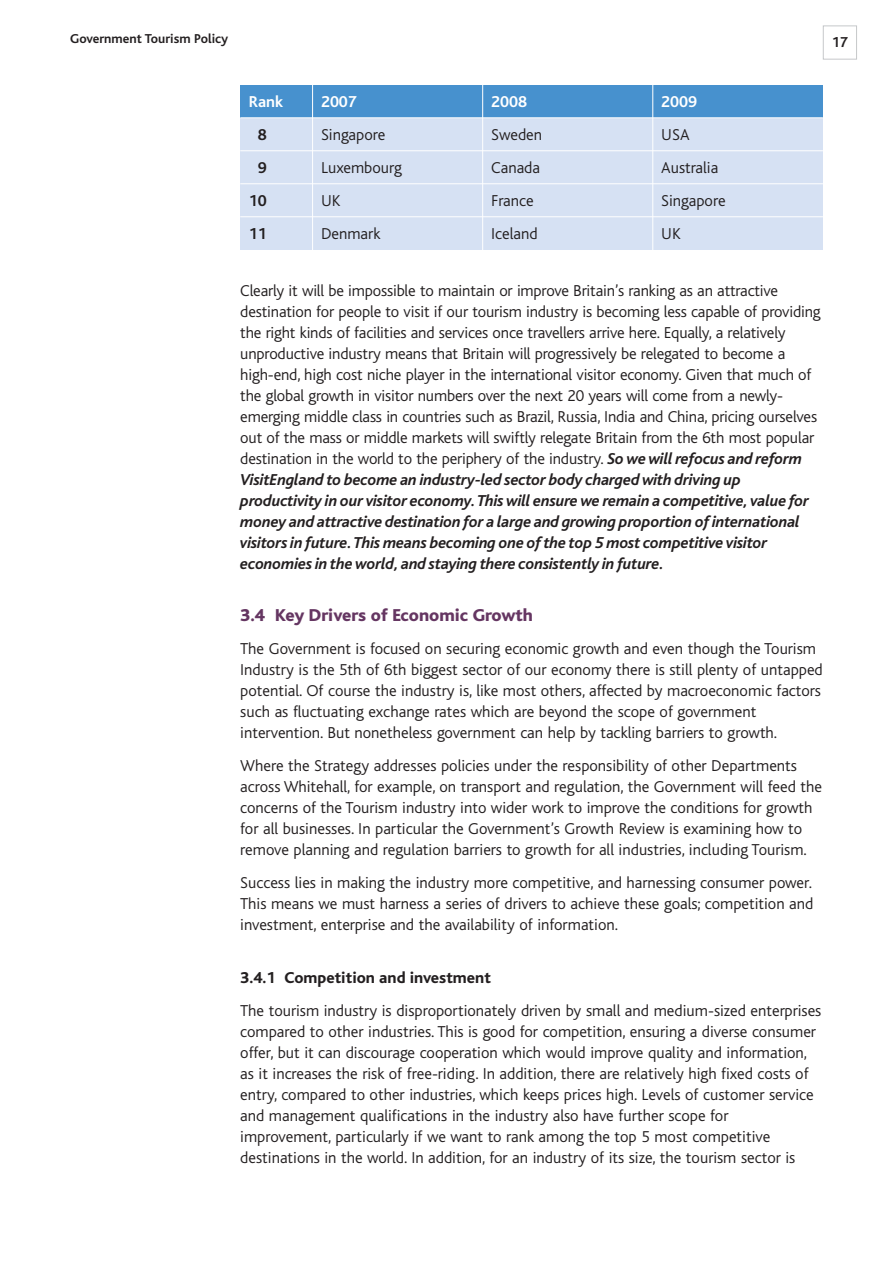
<style>
.page{position:relative;width:893px;height:1263px;background:#fff}
.page>*{position:absolute;margin:0;border:0;box-sizing:border-box;transform-origin:0 0}
.t1{font:800 18px "Bliss";color:#653662}
.t2{font:300 16.5px/21px "Bliss";color:#231f20}
.t3{font:800 16.5px "Bliss";color:#231f20}
.t4{font:700 16.5px "Bliss";color:#fff}
.t5{font:700 16.5px "Bliss";color:#231f20}
.t6{font:700 15px "Bliss";color:#231f20}
.t7{font:700 13.5px "Bliss";color:#231f20}
.s1{font-weight:700;font-style:italic}
</style>
<div class="page">
<div style="left:823px;top:26px;width:34px;height:34px;border:1px solid #c6c8ca"></div>
<div style="left:240px;top:85px;width:583px;height:165px;background:#d6e1f3"></div>
<div style="left:240px;top:85px;width:583px;height:33px;background:#4791ce"></div>
<hr style="left:312px;top:82px;width:1px;height:174px;background:#fff">
<hr style="left:482px;top:82px;width:1px;height:175px;background:#fff">
<hr style="left:652px;top:82px;width:1px;height:176px;background:#fff">
<hr style="left:240px;top:117px;width:583px;height:1px;background:#fff">
<hr style="left:240px;top:150px;width:583px;height:1px;background:#fff">
<hr style="left:240px;top:183px;width:583px;height:1px;background:#fff">
<hr style="left:240px;top:216px;width:583px;height:1px;background:#fff">
<p class="t7" style="left:70px;top:33px;width:160px">Government Tourism Policy</p>
<p class="t6" style="left:832px;top:36px;width:18px">17</p>
<p class="t4" style="left:249px;top:95px;width:36px">Rank</p>
<p class="t4" style="left:321px;top:95px;width:37px">2007</p>
<p class="t4" style="left:491px;top:95px;width:37px">2008</p>
<p class="t4" style="left:661px;top:95px;width:37px">2009</p>
<p class="t5" style="left:258px;top:128px;width:10px">8</p>
<p class="t2" style="left:321px;top:126px;width:66px">Singapore</p>
<p class="t2" style="left:491px;top:126px;width:52px">Sweden</p>
<p class="t2" style="left:661px;top:126px;width:30px">USA</p>
<p class="t5" style="left:258px;top:161px;width:10px">9</p>
<p class="t2" style="left:321px;top:159px;width:82px">Luxembourg</p>
<p class="t2" style="left:491px;top:159px;width:50px">Canada</p>
<p class="t2" style="left:661px;top:159px;width:59px">Australia</p>
<p class="t5" style="left:249px;top:194px;width:19px">10</p>
<p class="t2" style="left:321px;top:192px;width:21px">UK</p>
<p class="t2" style="left:491px;top:192px;width:44px">France</p>
<p class="t2" style="left:661px;top:192px;width:66px">Singapore</p>
<p class="t5" style="left:249px;top:227px;width:19px">11</p>
<p class="t2" style="left:321px;top:225px;width:61px">Denmark</p>
<p class="t2" style="left:491px;top:225px;width:48px">Iceland</p>
<p class="t2" style="left:661px;top:225px;width:21px">UK</p>
<p class="t2" style="left:240px;top:282px;width:582px">Clearly it will be impossible to maintain or improve Britain’s ranking as an attractive destination for people to visit if our tourism industry is becoming less capable of providing the right kinds of facilities and services once travellers arrive here. Equally, a relatively unproductive industry means that Britain will progressively be relegated to become a high-end, high cost niche player in the international visitor economy. Given that much of the global growth in visitor numbers over the next 20 years will come from a newly&shy;emerging middle class in countries such as Brazil, Russia, India and China, pricing ourselves out of the mass or middle markets will swiftly relegate Britain from the 6th most popular destination in the world to the periphery of the industry. <span class="s1">So we will refocus and reform VisitEngland to become an industry-led sector body charged with driving up productivity in our visitor economy. This will ensure we remain a competitive, value for money and attractive destination for a large and growing proportion of international visitors in future. This means becoming one of the top 5 most competitive visitor economies in the world, and staying there consistently in future.</span></p>
<p class="t1" style="left:240px;top:609px;width:294px">3.4 Key Drivers of Economic Growth</p>
<p class="t2" style="left:240px;top:640px;width:584px">The Government is focused on securing economic growth and even though the Tourism Industry is the 5th of 6th biggest sector of our economy there is still plenty of untapped potential. Of course the industry is, like most others, affected by macroeconomic factors such as fluctuating exchange rates which are beyond the scope of government intervention. But nonetheless government can help by tackling barriers to growth.</p>
<p class="t2" style="left:240px;top:757px;width:583px">Where the Strategy addresses policies under the responsibility of other Departments across Whitehall, for example, on transport and regulation, the Government will feed the concerns of the Tourism industry into wider work to improve the conditions for growth for all businesses. In particular the Government’s Growth Review is examining how to remove planning and regulation barriers to growth for all industries, including Tourism.</p>
<p class="t2" style="left:240px;top:874px;width:575px;text-align:justify">Success lies in making the industry more competitive, and harnessing consumer power.<br>This means we must harness a series of drivers to achieve these goals; competition and investment, enterprise and the availability of information.</p>
<p class="t3" style="left:240px;top:971px;width:252px">3.4.1 Competition and investment</p>
<p class="t2" style="left:240px;top:1002px;width:583px">The tourism industry is disproportionately driven by small and medium-sized enterprises compared to other industries. This is good for competition, ensuring a diverse consumer offer, but it can discourage cooperation which would improve quality and information, as it increases the risk of free-riding. In addition, there are relatively high fixed costs of entry, compared to other industries, which keeps prices high. Levels of customer service and management qualifications in the industry also have further scope for improvement, particularly if we want to rank among the top 5 most competitive destinations in the world. In addition, for an industry of its size, the tourism sector is</p>
</div>
